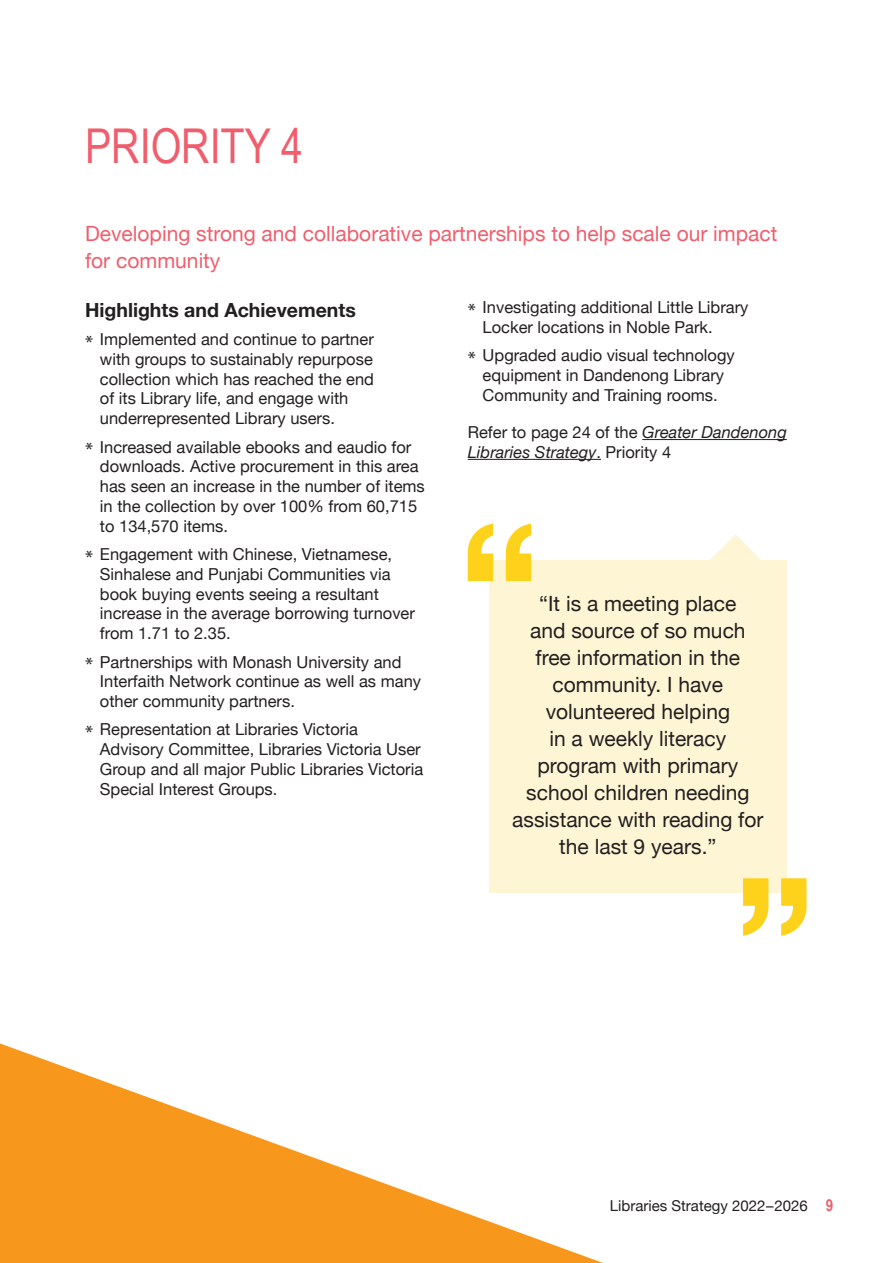
<style>
.page{position:relative;width:893px;height:1263px;background:#fff}
.page>*{position:absolute;margin:0;border:0;box-sizing:border-box;transform-origin:0 0}
.t1{font:48px "Arial Narrow";color:#f05e6d}
.t2{font:21px/27px "Helvetica Neue";color:#231f20;text-align:center}
.t3{font:21px/27px "Helvetica Neue";color:#f05e6d}
.t4{font:700 19.5px "Helvetica Neue";color:#231f20}
.t5{font:16.5px/19.8px "Helvetica Neue";color:#231f20}
.t6{font:italic 16.5px/19.8px "Helvetica Neue";color:#231f20}
.t7{font:15px "Helvetica Neue";color:#231f20}
.s1{font-family:"Myriad Pro";font-size:19.5px}
.s2{font-style:normal}
.s3{font-family:"Arial Narrow";font-weight:700;font-size:16.5px;color:#f05e6d}
</style>
<div class="page">
<hr style="left:642px;top:439px;width:145px;height:1px;background:#231f20">
<hr style="left:468px;top:459px;width:133px;height:1px;background:#231f20">
<svg style="left:710px;top:534px;width:51px;height:26px"></svg>
<div style="left:489px;top:560px;width:298px;height:333px;background:#fef5d5"></div>
<svg style="left:467px;top:524px;width:64px;height:57px"></svg>
<svg style="left:743px;top:878px;width:64px;height:58px"></svg>
<svg style="left:0;top:1043px;width:603px;height:220px"></svg>
<h1 class="t1" style="left:85px;top:110px;width:220px">PRIORITY 4</h1>
<p class="t3" style="left:85px;top:221px;width:694px">Developing strong and collaborative partnerships to help scale our impact for community</p>
<p class="t4" style="left:85px;top:294px;width:272px">Highlights and Achievements</p>
<p class="t5" style="left:100px;top:330px;width:276px;text-indent:-15px"><span class="s1">*</span> Implemented and continue to partner with groups to sustainably repurpose collection which has reached the end of its Library life, and engage with underrepresented Library users.</p>
<p class="t5" style="left:100px;top:438px;width:326px;text-indent:-15px"><span class="s1">*</span> Increased available ebooks and eaudio for downloads. Active procurement in this area has seen an increase in the number of items in the collection by over 100% from 60,715 to 134,570 items.</p>
<p class="t5" style="left:100px;top:545px;width:317px;text-indent:-15px"><span class="s1">*</span> Engagement with Chinese, Vietnamese, Sinhalese and Punjabi Communities via book buying events seeing a resultant increase in the average borrowing turnover from 1.71 to 2.35.</p>
<p class="t5" style="left:100px;top:653px;width:323px;text-indent:-15px"><span class="s1">*</span> Partnerships with Monash University and<br>Interfaith Network continue as well as many other community partners.</p>
<p class="t5" style="left:100px;top:721px;width:325px;text-indent:-15px"><span class="s1">*</span> Representation at Libraries Victoria Advisory Committee, Libraries Victoria User Group and all major Public Libraries Victoria Special Interest Groups.</p>
<p class="t5" style="left:483px;top:299px;width:267px;text-indent:-15px"><span class="s1">*</span> Investigating additional Little Library<br>Locker locations in Noble Park.</p>
<p class="t5" style="left:468px;top:347px;width:269px;text-align:center"><span class="s1">*</span> Upgraded audio visual technology equipment in Dandenong Library<br>Community and Training rooms.</p>
<p class="t6" style="left:468px;top:423px;width:321px"><span class="s2">Refer to page 24 of the</span> Greater Dandenong<br>Libraries Strategy<span class="s2">. Priority 4</span></p>
<p class="t2" style="left:512px;top:591px;width:253px">“It is a meeting place<br>and source of so much free information in the community. I have volunteered helping<br>in a weekly literacy program with primary school children needing assistance with reading for the last 9 years.”</p>
<p class="t7" style="left:610px;top:1195px;width:225px">Libraries Strategy 2022–2026 <span class="s3">9</span></p>
</div>
